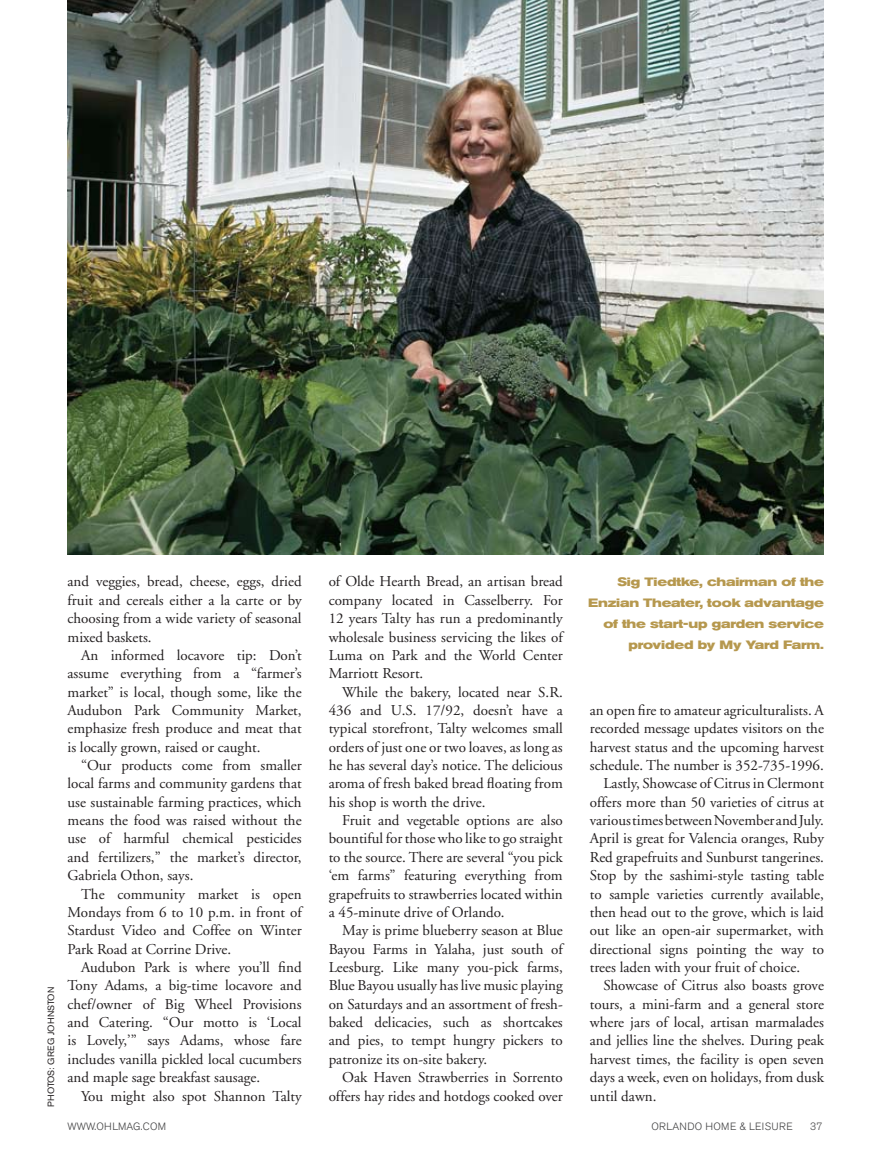
<style>
.page{position:relative;width:878px;height:1161px;background:#fff}
.page>*{position:absolute;margin:0;border:0;box-sizing:border-box;transform-origin:0 0}
.t1{font:15px/18.3px "Adobe Garamond";color:#231f20;text-align:justify}
.t2{font:700 expanded 12px/21px "Akzidenz Grotesk BE";letter-spacing:-.015em;color:#b6984e;text-align:right}
.t3{font:300 10.5px "Akzidenz Grotesk BE";letter-spacing:.03em;color:#414142}
.t4{font:300 10.5px "Akzidenz Grotesk BE";letter-spacing:.01em;color:#414142}
.t5{font:9px "Akzidenz Grotesk BE";letter-spacing:.02em;color:#231f20}
</style>
<div class="page">
<img style="left:68px;top:0;width:756px;height:554px">
<p class="t5" style="left:46px;top:1107px;width:122px;rotate:-90deg">Photos: greg johnston</p>
<p class="t1" style="left:68px;top:573px;width:235px">and veggies, bread, cheese, eggs, dried fruit and cereals either a la carte or by choosing from a wide variety of seasonal mixed baskets.</p>
<p class="t1" style="left:68px;top:646px;width:236px;text-indent:14px">An informed locavore tip: Don’t assume everything from a “farmer’s market” is local, though some, like the Audubon Park Community Market, emphasize fresh produce and meat that is locally grown, raised or caught.</p>
<p class="t1" style="left:68px;top:757px;width:236px;text-indent:14px">“Our products come from smaller local farms and community gardens that use sustainable farming practices, which means the food was raised without the use of harmful chemical pesticides and fertilizers,” the market’s director, Gabriela Othon, says.</p>
<p class="t1" style="left:68px;top:885px;width:236px;text-indent:14px">The community market is open Mondays from 6 to 10 p.m. in front of Stardust Video and Coffee on Winter Park Road at Corrine Drive.</p>
<p class="t1" style="left:68px;top:958px;width:236px;text-indent:14px">Audubon Park is where you’ll find Tony Adams, a big-time locavore and chef/owner of Big Wheel Provisions and Catering. “Our motto is ‘Local is Lovely,’” says Adams, whose fare includes vanilla pickled local cucumbers and maple sage breakfast sausage.</p>
<p class="t1" style="left:81px;top:1087px;width:222px">You might also spot Shannon Talty</p>
<p class="t1" style="left:328px;top:573px;width:236px">of Olde Hearth Bread, an artisan bread company located in Casselberry. For 12 years Talty has run a predominantly wholesale business servicing the likes of Luma on Park and the World Center Marriott Resort.</p>
<p class="t1" style="left:328px;top:683px;width:236px;text-indent:14px">While the bakery, located near S.R.<br>436 and U.S. 17/92, doesn’t have a typical storefront, Talty welcomes small orders of just one or two loaves, as long as he has several day’s notice. The delicious aroma of fresh baked bread floating from his shop is worth the drive.</p>
<p class="t1" style="left:328px;top:812px;width:236px;text-indent:14px">Fruit and vegetable options are also bountiful for those who like to go straight to the source. There are several “you pick ‘em farms” featuring everything from grapefruits to strawberries located within a 45-minute drive of Orlando.</p>
<p class="t1" style="left:328px;top:922px;width:236px;text-indent:14px">May is prime blueberry season at Blue Bayou Farms in Yalaha, just south of Leesburg. Like many you-pick farms, Blue Bayou usually has live music playing on Saturdays and an assortment of fresh&shy;baked delicacies, such as shortcakes and pies, to tempt hungry pickers to patronize its on-site bakery.</p>
<p class="t1" style="left:328px;top:1069px;width:235px;text-align:right">Oak Haven Strawberries in Sorrento offers hay rides and hotdogs cooked over</p>
<p class="t2" style="left:588px;top:572px;width:237px">Sig Tiedtke, chairman of the<br>Enzian Theater, took advantage of the start-up garden service provided by My Yard Farm.</p>
<p class="t1" style="left:590px;top:701px;width:235px">an open fire to amateur agriculturalists. A</p>
<p class="t1" style="left:590px;top:720px;width:236px">recorded message updates visitors on the</p>
<p class="t1" style="left:590px;top:738px;width:235px">harvest status and the upcoming harvest</p>
<p class="t1" style="left:590px;top:757px;width:235px">schedule. The number is 352-735-1996.</p>
<p class="t1" style="left:603px;top:775px;width:222px">Lastly, Showcase of Citrus in Clermont</p>
<p class="t1" style="left:590px;top:793px;width:235px">offers more than 50 varieties of citrus at</p>
<p class="t1" style="left:590px;top:812px;width:235px">various times between November and July.</p>
<p class="t1" style="left:590px;top:830px;width:235px">April is great for Valencia oranges, Ruby</p>
<p class="t1" style="left:590px;top:848px;width:235px">Red grapefruits and Sunburst tangerines.</p>
<p class="t1" style="left:590px;top:867px;width:235px">Stop by the sashimi-style tasting table</p>
<p class="t1" style="left:590px;top:885px;width:236px">to sample varieties currently available,</p>
<p class="t1" style="left:590px;top:903px;width:235px">then head out to the grove, which is laid</p>
<p class="t1" style="left:590px;top:922px;width:235px">out like an open-air supermarket, with</p>
<p class="t1" style="left:590px;top:940px;width:235px">directional signs pointing the way to</p>
<p class="t1" style="left:590px;top:958px;width:212px">trees laden with your fruit of choice.</p>
<p class="t1" style="left:603px;top:977px;width:222px">Showcase of Citrus also boasts grove</p>
<p class="t1" style="left:590px;top:995px;width:235px">tours, a mini-farm and a general store</p>
<p class="t1" style="left:590px;top:1014px;width:235px">where jars of local, artisan marmalades</p>
<p class="t1" style="left:590px;top:1032px;width:236px">and jellies line the shelves. During peak</p>
<p class="t1" style="left:590px;top:1050px;width:235px">harvest times, the facility is open seven</p>
<p class="t1" style="left:590px;top:1069px;width:235px">days a week, even on holidays, from dusk</p>
<p class="t1" style="left:590px;top:1087px;width:68px">until dawn.</p>
<p class="t4" style="left:68px;top:1121px;width:100px">WWW.OHLMAG.COM</p>
<p class="t3" style="left:651px;top:1121px;width:143px">ORLANDO HOME &amp; LEISURE</p>
<p class="t3" style="left:810px;top:1121px;width:14px">37</p>
</div>
